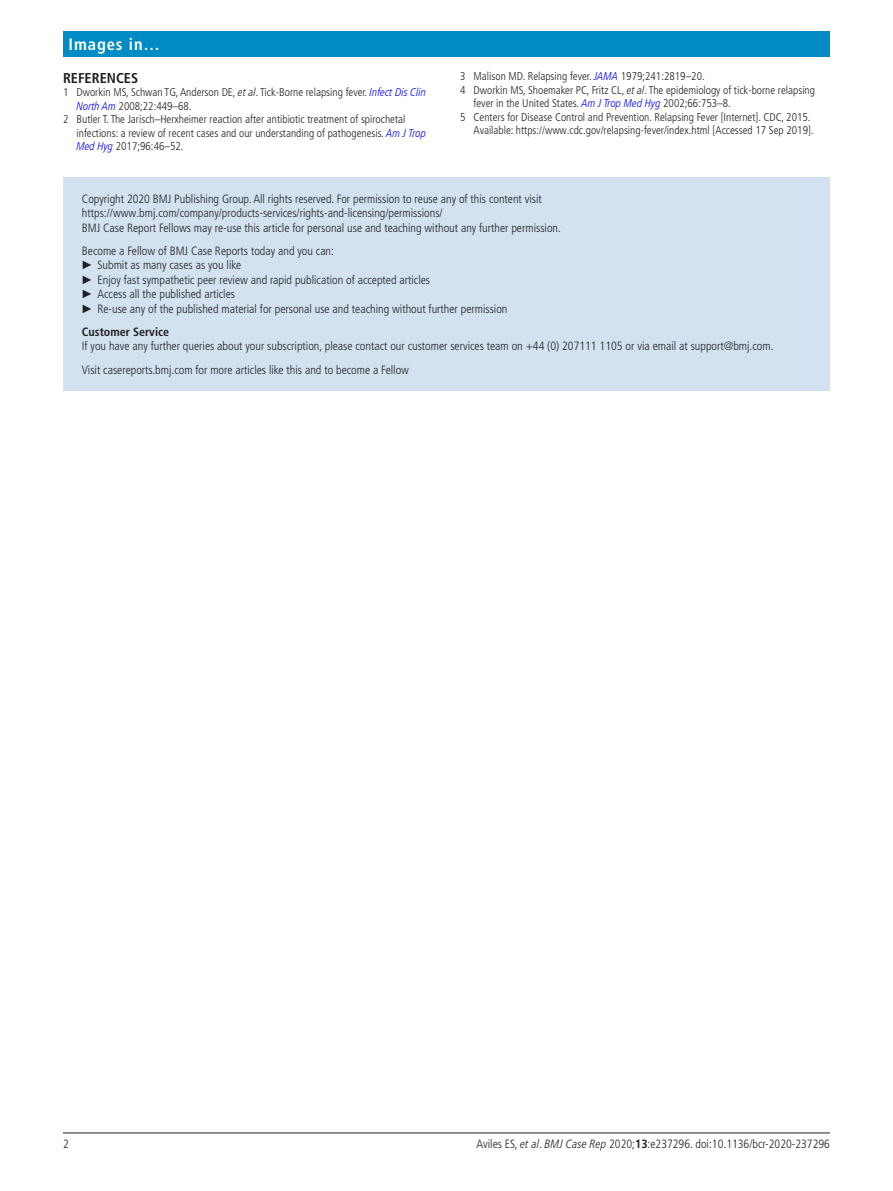
<style>
.page{position:relative;width:893px;height:1191px;background:#fff}
.page>*{position:absolute;margin:0;border:0;box-sizing:border-box;transform-origin:0 0}
.t1{font:700 condensed 16.5px "Frutiger LT Pro";letter-spacing:.055em;color:#fff}
.t2{font:700 condensed 14.25px "Frutiger LT Std";color:#231f20}
.t3{font:300 condensed 12px/14.4px "Frutiger LT Pro";color:#231f20}
.t4{font:700 condensed 12px "Frutiger LT Pro";color:#231f20}
.t5{font:300 condensed 11.25px "Frutiger LT Pro";color:#231f20}
.s1{font-style:italic}
.s2{font-style:italic;color:#00f}
.s3{font-family:"Arial";font-weight:400;font-stretch:normal}
.s4{font-weight:700}
</style>
<div class="page">
<hr style="left:63px;top:1132px;width:767px;height:1px;background:#231f20">
<div style="left:63px;top:31px;width:767px;height:25px;background:#008bc5"></div>
<div style="left:63px;top:177px;width:767px;height:213px;background:#d2e2f0"></div>
<h1 class="t1" style="left:69px;top:34px;width:93px">Images in…</h1>
<p class="t2" style="left:63px;top:69px;width:77px">REFERENCES</p>
<p class="t5" style="left:63px;top:86px;width:364px">1 Dworkin MS, Schwan TG, Anderson DE, <span class="s1">et al</span>. Tick-Borne relapsing fever. <span class="s2">Infect Dis Clin</span></p>
<p class="t5" style="left:77px;top:99px;width:117px"><span class="s2">North Am</span> 2008;22:449–68.</p>
<p class="t5" style="left:63px;top:113px;width:344px">2 Butler T. The Jarisch–Herxheimer reaction after antibiotic treatment of spirochetal</p>
<p class="t5" style="left:77px;top:126px;width:351px">infections: a review of recent cases and our understanding of pathogenesis. <span class="s2">Am J Trop</span></p>
<p class="t5" style="left:77px;top:140px;width:109px"><span class="s2">Med Hyg</span> 2017;96:46–52.</p>
<p class="t5" style="left:460px;top:70px;width:246px">3 Malison MD. Relapsing fever. <span class="s2">JAMA</span> 1979;241:2819–20.</p>
<p class="t5" style="left:460px;top:84px;width:356px">4 Dworkin MS, Shoemaker PC, Fritz CL, <span class="s1">et al</span>. The epidemiology of tick-borne relapsing</p>
<p class="t5" style="left:474px;top:97px;width:259px">fever in the United States. <span class="s2">Am J Trop Med Hyg</span> 2002;66:753–8.</p>
<p class="t5" style="left:460px;top:111px;width:352px">5 Centers for Disease Control and Prevention. Relapsing Fever [Internet]. CDC, 2015.</p>
<p class="t5" style="left:474px;top:124px;width:342px">Available: https://www.cdc.gov/relapsing-fever/index.html [Accessed 17 Sep 2019].</p>
<p class="t3" style="left:82px;top:191px;width:481px">Copyright 2020 BMJ Publishing Group. All rights reserved. For permission to reuse any of this content visit https://www.bmj.com/company/products-services/rights-and-licensing/permissions/<br>BMJ Case Report Fellows may re-use this article for personal use and teaching without any further permission.</p>
<p class="t3" style="left:81px;top:244px;width:428px">Become a Fellow of BMJ Case Reports today and you can:<br><span class="s3">►</span> Submit as many cases as you like<br><span class="s3">►</span> Enjoy fast sympathetic peer review and rapid publication of accepted articles<br><span class="s3">►</span> Access all the published articles<br><span class="s3">►</span> Re-use any of the published material for personal use and teaching without further permission</p>
<p class="t4" style="left:82px;top:325px;width:89px">Customer Service</p>
<p class="t3" style="left:82px;top:335px;width:693px;line-height:23.4px">If you have any further queries about your subscription, please contact our customer services team on +44 (0) 207111 1105 or via email at support@bmj.com.<br>Visit casereports.bmj.com for more articles like this and to become a Fellow</p>
<p class="t3" style="left:63px;top:1136px;width:7px">2</p>
<p class="t3" style="left:476px;top:1136px;width:355px">Aviles ES, <span class="s1">et al</span>. <span class="s1">BMJ Case Rep</span> 2020;<span class="s4">13</span>:e237296. doi:10.1136/bcr-2020-237296</p>
</div>
